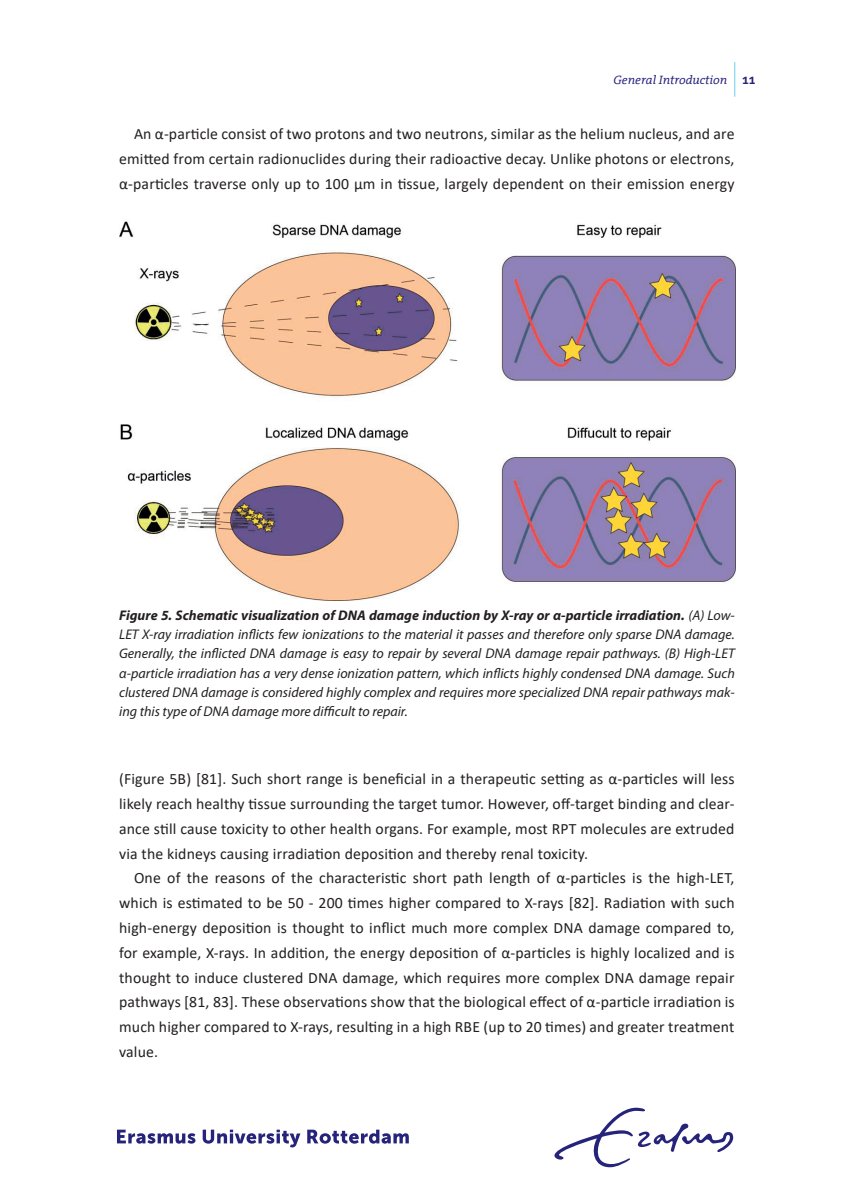
<style>
.page{position:relative;width:844px;height:1191px;background:#fff}
.page>*{position:absolute;margin:0;border:0;box-sizing:border-box;transform-origin:0 0}
.t1{font:15.75px/24.8px "Calibri";letter-spacing:.01em;color:#231f20;text-align:justify}
.t2{font:italic 14px/19.2px "Myriad Pro";color:#231f20;text-align:justify}
.t3{font:italic 12.25px "The Serif Office";color:#26237b}
.s1{font-weight:700;font-style:normal}
.s2{font-weight:700}
</style>
<div class="page">
<img style="left:119px;top:221px;width:615px;height:379px">
<svg style="left:117px;top:1129px;width:78px;height:14px"></svg>
<svg style="left:203px;top:1129px;width:97px;height:18px"></svg>
<svg style="left:307px;top:1129px;width:101px;height:14px"></svg>
<svg style="left:554px;top:1107px;width:179px;height:60px"></svg>
<hr style="left:734px;top:62px;width:1px;height:35px;background:#6fcef4">
<p class="t3" style="left:613px;top:73px;width:143px">General Introduction <span class="s1">11</span></p>
<p class="t1" style="left:119px;top:121px;width:616px;text-indent:15px">An α-particle consist of two protons and two neutrons, similar as the helium nucleus, and are emitted from certain radionuclides during their radioactive decay. Unlike photons or electrons, α-particles traverse only up to 100 µm in tissue, largely dependent on their emission energy</p>
<p class="t2" style="left:119px;top:605px;width:617px"><span class="s2">Figure 5. Schematic visualization of DNA damage induction by X-ray or α-particle irradiation.</span> (A) Low-LET X-ray irradiation inflicts few ionizations to the material it passes and therefore only sparse DNA damage.<br>Generally, the inflicted DNA damage is easy to repair by several DNA damage repair pathways. (B) High-LET α-particle irradiation has a very dense ionization pattern, which inflicts highly condensed DNA damage. Such clustered DNA damage is considered highly complex and requires more specialized DNA repair pathways mak&shy;ing this type of DNA damage more difficult to repair.</p>
<p class="t1" style="left:119px;top:766px;width:617px">(Figure 5B) [81]. Such short range is beneficial in a therapeutic setting as α-particles will less likely reach healthy tissue surrounding the target tumor. However, off-target binding and clear&shy;ance still cause toxicity to other health organs. For example, most RPT molecules are extruded via the kidneys causing irradiation deposition and thereby renal toxicity.</p>
<p class="t1" style="left:119px;top:865px;width:617px;text-indent:15px">One of the reasons of the characteristic short path length of α-particles is the high-LET, which is estimated to be 50 - 200 times higher compared to X-rays [82]. Radiation with such high-energy deposition is thought to inflict much more complex DNA damage compared to, for example, X-rays. In addition, the energy deposition of α-particles is highly localized and is thought to induce clustered DNA damage, which requires more complex DNA damage repair pathways [81, 83]. These observations show that the biological effect of α-particle irradiation is much higher compared to X-rays, resulting in a high RBE (up to 20 times) and greater treatment value.</p>
</div>
